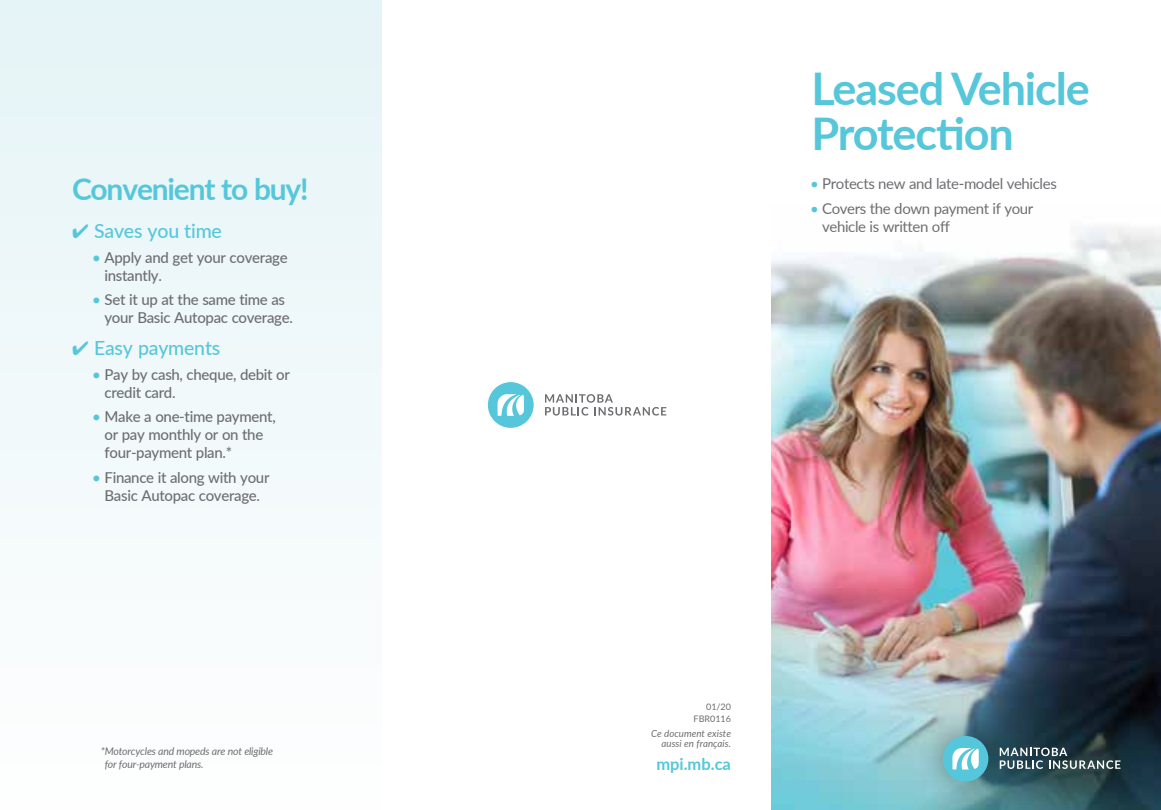
<style>
.page{position:relative;width:1161px;height:810px;background:#fff}
.page>*{position:absolute;margin:0;border:0;box-sizing:border-box;transform-origin:0 0}
.t1{font:700 45px/45px "Lato";letter-spacing:-.025em;color:#56c7da}
.t2{font:700 30px "Lato";letter-spacing:-.04em;color:#56c7da}
.t3{font:500 19.5px "Lato";letter-spacing:-.01em;color:#56c7da}
.t4{font:700 16.5px "Lato";color:#56c7da}
.t5{font:500 15px/18px "Lato";letter-spacing:-.02em;color:#6d6e71}
.t6{font:15px/18px "Lato";letter-spacing:-.025em;color:#6d6e71}
.t7{font:italic 10.5px/13.5px "Lato";letter-spacing:-.02em;color:#6d6e71}
.t8{font:italic 9.75px/10.5px "Lato";color:#6d6e71;text-align:right}
.t9{font:9px/11.2px "Lato";color:#6d6e71;text-align:right}
.s1{color:#56c7da}
</style>
<div class="page">
<img style="left:772px;top:227px;width:389px;height:583px">
<div style="left:0;top:0;width:382px;height:810px;background:#f1f9fa"></div>
<div style="left:915px;top:708px;width:232px;height:102px;background:#000;opacity:.4"></div>
<svg style="left:1000px;top:748px;width:120px;height:21px;background:#56696f"></svg>
<div style="left:943px;top:736px;width:45px;height:46px;background:#56c7da;border-radius:50%"></div>
<svg style="left:952px;top:748px;width:27px;height:22px"></svg>
<svg style="left:545px;top:394px;width:121px;height:22px"></svg>
<div style="left:488px;top:382px;width:46px;height:46px;background:#56c7da;border-radius:50%"></div>
<svg style="left:498px;top:394px;width:26px;height:22px"></svg>
<h2 class="t2" style="left:72px;top:167px;width:238px">Convenient to buy!</h2>
<h3 class="t3" style="left:72px;top:217px;width:151px">✔ Saves you time</h3>
<p class="t5" style="left:105px;top:248px;width:185px;text-indent:-12px"><span class="s1">•</span> Apply and get your coverage instantly.</p>
<p class="t5" style="left:105px;top:290px;width:190px;text-indent:-12px"><span class="s1">•</span> Set it up at the same time as your Basic Autopac coverage.</p>
<h3 class="t3" style="left:72px;top:334px;width:150px">✔ Easy payments</h3>
<p class="t5" style="left:105px;top:365px;width:187px;text-indent:-12px"><span class="s1">•</span> Pay by cash, cheque, debit or credit card.</p>
<p class="t5" style="left:105px;top:407px;width:173px;text-indent:-12px"><span class="s1">•</span> Make a one-time payment, or pay monthly or on the four-payment plan.*</p>
<p class="t5" style="left:92px;top:468px;width:179px;text-align:center"><span class="s1">•</span> Finance it along with your<br>Basic Autopac coverage.</p>
<p class="t7" style="left:105px;top:744px;width:170px;text-indent:-4px">*Motorcycles and mopeds are not eligible for four-payment plans.</p>
<h1 class="t1" style="left:812px;top:64px;width:280px">Leased Vehicle<br>Protection</h1>
<p class="t6" style="left:810px;top:174px;width:248px"><span class="s1">•</span> Protects new and late-model vehicles</p>
<p class="t6" style="left:822px;top:199px;width:213px;text-indent:-12px"><span class="s1">•</span> Covers the down payment if your vehicle is written off</p>
<p class="t9" style="left:694px;top:701px;width:39px">01/20<br>FBR0116</p>
<p class="t8" style="left:651px;top:727px;width:81px">Ce document existe aussi en français.</p>
<p class="t4" style="left:656px;top:751px;width:76px">mpi.mb.ca</p>
</div>
